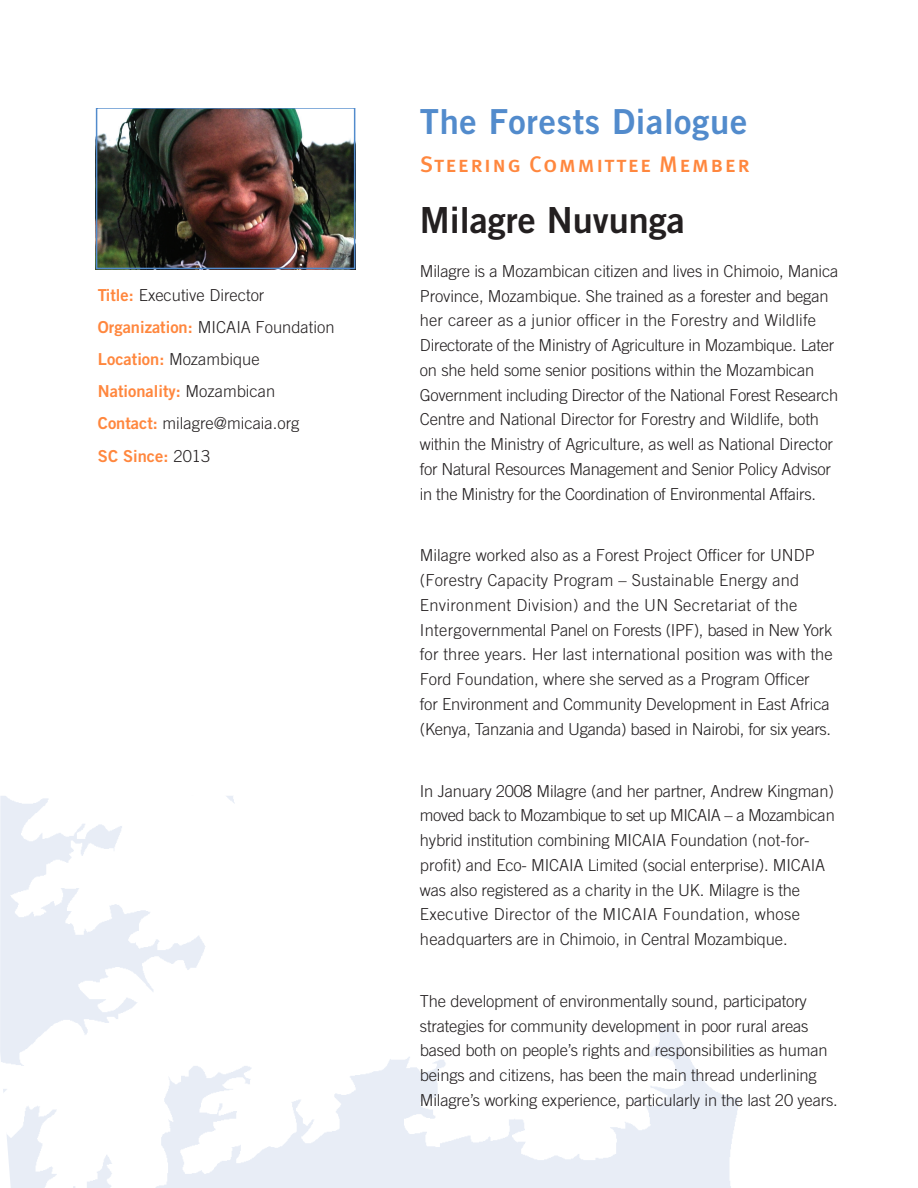
<style>
.page{position:relative;width:918px;height:1188px;background:#fff}
.page>*{position:absolute;margin:0;border:0;box-sizing:border-box;transform-origin:0 0}
.t1{font:36px "Trade Gothic LT Pro Bd 2";color:#231f20}
.t2{font:34.5px "Trade Gothic LT Pro Bd 2";letter-spacing:.02em;color:#528bcc}
.t3{font:500 22.5px "Meta OT";letter-spacing:.065em;color:#ff873e}
.t4{font:300 16.5px/24.8px "Trade Gothic LT Std";letter-spacing:-.01em;color:#231f20}
.t5{font:16.5px "Trade Gothic LT Pro Bd 2";color:#ff873e}
.s1{font-family:"Trade Gothic LT Pro Bd 2";font-weight:400;color:#ff873e}
.s2{font-family:"Trade Gothic LT Std";font-weight:300;color:#231f20}
</style>
<div class="page">
<img style="left:0;top:796px;width:740px;height:392px">
<img style="left:99px;top:111px;width:253px;height:155px">
<div style="left:96px;top:108px;width:259px;height:161px;border:2px solid #528bcc"></div>
<p class="t4" style="left:98px;top:278px;width:238px;line-height:32.2px"><span class="s1">Title:</span> Executive Director<br><span class="s1">Organization:</span> MICAIA Foundation<br><span class="s1">Location:</span> Mozambique</p>
<p class="t5" style="left:98px;top:381px;width:179px">Nationality: <span class="s2">Mozambican</span></p>
<p class="t4" style="left:98px;top:411px;width:203px"><span class="s1">Contact:</span> milagre@micaia.org</p>
<p class="t5" style="left:98px;top:445px;width:114px">SC Since: <span class="s2">2013</span></p>
<h2 class="t2" style="left:420px;top:101px;width:329px">The Forests Dialogue</h2>
<h3 class="t3" style="left:420px;top:151px;width:332px">Steering Committee Member</h3>
<h1 class="t1" style="left:420px;top:198px;width:266px">Milagre Nuvunga</h1>
<p class="t4" style="left:420px;top:258px;width:420px">Milagre is a Mozambican citizen and lives in Chimoio, Manica Province, Mozambique. She trained as a forester and began her career as a junior officer in the Forestry and Wildlife Directorate of the Ministry of Agriculture in Mozambique. Later on she held some senior positions within the Mozambican Government including Director of the National Forest Research Centre and National Director for Forestry and Wildlife, both within the Ministry of Agriculture, as well as National Director for Natural Resources Management and Senior Policy Advisor in the Ministry for the Coordination of Environmental Affairs.</p>
<p class="t4" style="left:420px;top:543px;width:414px">Milagre worked also as a Forest Project Officer for UNDP (Forestry Capacity Program – Sustainable Energy and Environment Division) and the UN Secretariat of the Intergovernmental Panel on Forests (IPF), based in New York for three years. Her last international position was with the Ford Foundation, where she served as a Program Officer<br>for Environment and Community Development in East Africa (Kenya, Tanzania and Uganda) based in Nairobi, for six years.</p>
<p class="t4" style="left:420px;top:778px;width:417px">In January 2008 Milagre (and her partner, Andrew Kingman) moved back to Mozambique to set up MICAIA – a Mozambican hybrid institution combining MICAIA Foundation (not-for&shy;profit) and Eco- MICAIA Limited (social enterprise). MICAIA was also registered as a charity in the UK. Milagre is the Executive Director of the MICAIA Foundation, whose headquarters are in Chimoio, in Central Mozambique.</p>
<p class="t4" style="left:420px;top:988px;width:419px">The development of environmentally sound, participatory strategies for community development in poor rural areas based both on people’s rights and responsibilities as human beings and citizens, has been the main thread underlining Milagre’s working experience, particularly in the last 20 years.</p>
</div>
